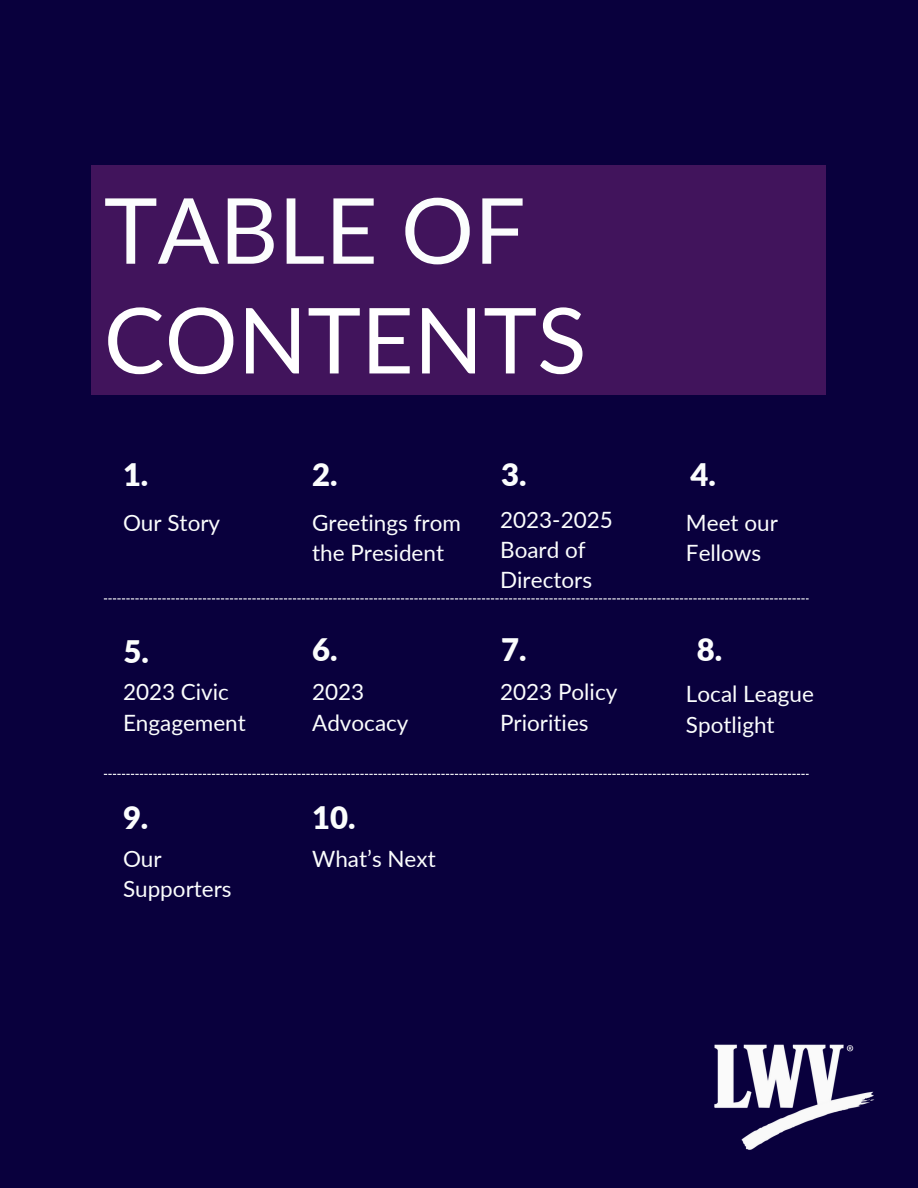
<style>
.page{position:relative;width:918px;height:1188px;background:#09003d}
.page>*{position:absolute;margin:0;border:0;box-sizing:border-box;transform-origin:0 0}
.t1{font:91.2px "Lato";color:#fff}
.t2{font:91.2px "Lato";color:#fbfdfd}
.t3{font:900 31.05px "Lato";color:#fbfdfd}
.t4{font:22.5px/30.3px "Lato";color:#fbfdfd}
</style>
<div class="page">
<svg style="left:104px;top:598px;width:705px;height:1px"></svg>
<svg style="left:104px;top:774px;width:705px;height:1px"></svg>
<div style="left:92px;top:165px;width:734px;height:230px;background:#41145c"></div>
<img style="left:714px;top:1044px;width:161px;height:106px">
<p class="t2" style="left:104px;top:174px;width:423px">TABLE OF</p>
<p class="t1" style="left:104px;top:283px;width:484px">CONTENTS</p>
<p class="t3" style="left:123px;top:455px;width:27px">1.</p>
<p class="t3" style="left:312px;top:455px;width:27px">2.</p>
<p class="t3" style="left:501px;top:455px;width:27px">3.</p>
<p class="t4" style="left:123px;top:507px;width:99px">Our Story</p>
<p class="t4" style="left:312px;top:507px;width:150px">Greetings from the President</p>
<p class="t4" style="left:500px;top:504px;width:114px">2023-2025<br>Board of<br>Directors</p>
<p class="t3" style="left:123px;top:632px;width:27px">5.</p>
<p class="t3" style="left:312px;top:630px;width:27px">6.</p>
<p class="t3" style="left:501px;top:630px;width:27px">7.</p>
<p class="t4" style="left:123px;top:677px;width:124px">2023 Civic<br>Engagement</p>
<p class="t4" style="left:312px;top:677px;width:54px">2023</p>
<p class="t4" style="left:312px;top:707px;width:98px">Advocacy</p>
<p class="t4" style="left:500px;top:677px;width:119px">2023 Policy</p>
<p class="t4" style="left:500px;top:707px;width:90px">Priorities</p>
<p class="t3" style="left:123px;top:798px;width:27px">9.</p>
<p class="t3" style="left:312px;top:798px;width:45px">10.</p>
<p class="t4" style="left:123px;top:843px;width:110px">Our<br>Supporters</p>
<p class="t4" style="left:312px;top:843px;width:125px">What’s Next</p>
<p class="t3" style="left:690px;top:455px;width:27px">4.</p>
<p class="t4" style="left:686px;top:507px;width:93px">Meet our<br>Fellows</p>
<p class="t3" style="left:697px;top:630px;width:27px">8.</p>
<p class="t4" style="left:686px;top:677px;width:130px;line-height:31.5px">Local League<br>Spotlight</p>
</div>
